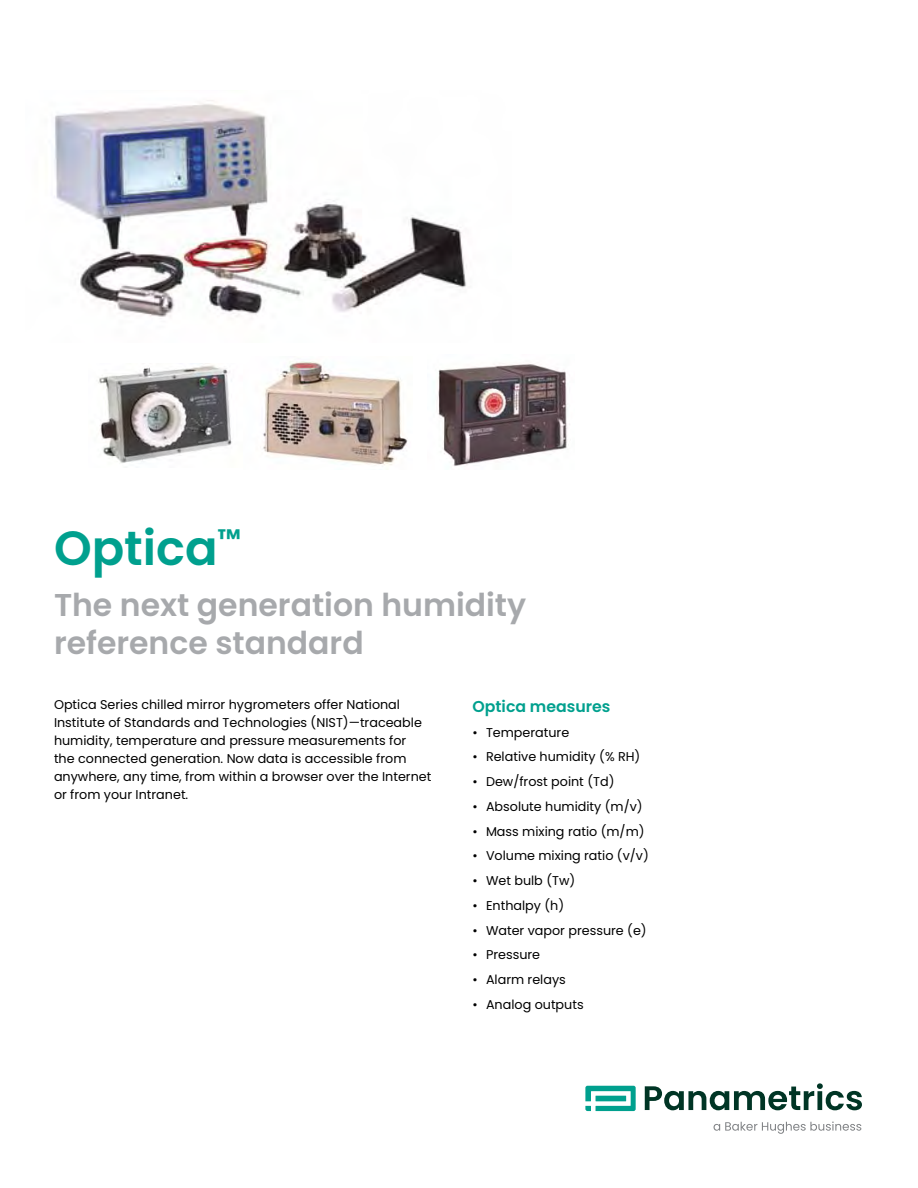
<style>
.page{position:relative;width:918px;height:1188px;background:#fff}
.page>*{position:absolute;margin:0;border:0;box-sizing:border-box;transform-origin:0 0}
.t1{font:600 48px "Poppins";color:#00a08e}
.t2{font:600 31.5px/37.8px "Poppins";color:#a7a9ac}
.t3{font:600 15.75px "Poppins";color:#00a08e}
.t4{font:12.75px/18px "Poppins";color:#000}
</style>
<div class="page">
<img style="left:98px;top:365px;width:134px;height:98px">
<img style="left:263px;top:361px;width:145px;height:104px">
<img style="left:438px;top:363px;width:132px;height:103px">
<img style="left:54px;top:100px;width:412px;height:217px">
<svg style="left:585px;top:1086px;width:51px;height:25px"></svg>
<svg style="left:645px;top:1083px;width:217px;height:27px"></svg>
<svg style="left:714px;top:1121px;width:147px;height:13px"></svg>
<h1 class="t1" style="left:54px;top:520px;width:189px">Optica<sup>™</sup></h1>
<h2 class="t2" style="left:54px;top:587px;width:474px">The next generation humidity reference standard</h2>
<p class="t4" style="left:54px;top:695px;width:379px">Optica Series chilled mirror hygrometers offer National Institute of Standards and Technologies (NIST)—traceable humidity, temperature and pressure measurements for<br>the connected generation. Now data is accessible from anywhere, any time, from within a browser over the Internet or from your Intranet.</p>
<p class="t3" style="left:472px;top:697px;width:140px">Optica measures</p>
<p class="t4" style="left:472px;top:723px;width:98px">• Temperature</p>
<p class="t4" style="left:472px;top:748px;width:169px">• Relative humidity (% RH)</p>
<p class="t4" style="left:472px;top:773px;width:143px">• Dew/frost point (Td)</p>
<p class="t4" style="left:472px;top:797px;width:172px">• Absolute humidity (m/v)</p>
<p class="t4" style="left:472px;top:822px;width:174px">• Mass mixing ratio (m/m)</p>
<p class="t4" style="left:472px;top:847px;width:178px">• Volume mixing ratio (v/v)</p>
<p class="t4" style="left:472px;top:872px;width:104px">• Wet bulb (Tw)</p>
<p class="t4" style="left:472px;top:896px;width:93px">• Enthalpy (h)</p>
<p class="t4" style="left:472px;top:921px;width:176px">• Water vapor pressure (e)</p>
<p class="t4" style="left:472px;top:946px;width:69px">• Pressure</p>
<p class="t4" style="left:472px;top:971px;width:95px">• Alarm relays</p>
<p class="t4" style="left:472px;top:995px;width:113px">• Analog outputs</p>
</div>
